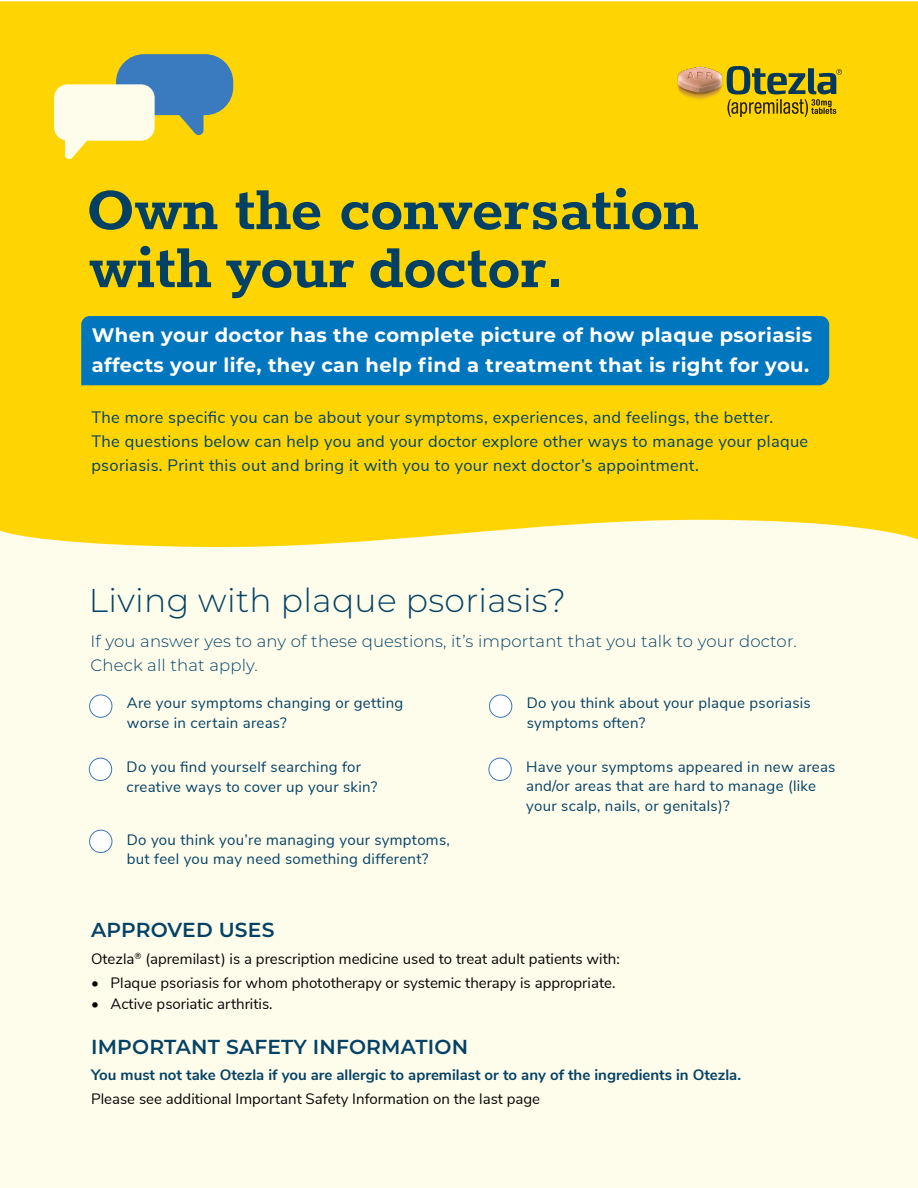
<style>
.page{position:relative;width:918px;height:1188px;background:#fff}
.page>*{position:absolute;margin:0;border:0;box-sizing:border-box;transform-origin:0 0}
.t1{font:700 66.75px/58.1px "Rokkitt";color:#034164}
.t2{font:300 33px "Montserrat";letter-spacing:.01em;color:#044265}
.t3{font:600 20.25px "Montserrat";letter-spacing:.01em;color:#044265}
.t4{font:700 19.5px/30px "Montserrat";letter-spacing:.02em;color:#fff}
.t5{font:16.5px/24px "Nunito Sans";letter-spacing:.02em;color:#034264}
.t6{font:300 16.5px/24px "Montserrat";letter-spacing:.01em;color:#044265}
.t7{font:15px/19.5px "Nunito Sans";letter-spacing:.02em;color:#044265}
.t8{font:15px "Nunito Sans";color:#050504}
.t9{font:700 15px "Nunito Sans";color:#044265}
</style>
<div class="page">
<div style="left:0;top:7px;width:918px;height:1181px;background:#fefceb"></div>
<div style="left:0;top:1px;width:918px;height:547px;background:#fed503"></div>
<svg style="left:54px;top:54px;width:179px;height:105px"></svg>
<div style="left:90px;top:695px;width:22px;height:22px;background:#fff;border-radius:50%"></div>
<div style="left:89px;top:695px;width:23px;height:23px;border:1px solid #3a7abe;border-radius:50%"></div>
<div style="left:90px;top:830px;width:22px;height:23px;background:#fff;border-radius:50%"></div>
<div style="left:89px;top:830px;width:23px;height:23px;border:1px solid #3a7abe;border-radius:50%"></div>
<div style="left:489px;top:695px;width:23px;height:22px;background:#fff;border-radius:50%"></div>
<div style="left:489px;top:695px;width:23px;height:23px;border:1px solid #3a7abe;border-radius:50%"></div>
<div style="left:89px;top:758px;width:23px;height:23px;background:#fff;border-radius:50%"></div>
<div style="left:89px;top:758px;width:23px;height:23px;border:1px solid #3a7abe;border-radius:50%"></div>
<div style="left:489px;top:758px;width:22px;height:23px;background:#fff;border-radius:50%"></div>
<div style="left:489px;top:758px;width:23px;height:23px;border:1px solid #3a7abe;border-radius:50%"></div>
<div style="left:81px;top:316px;width:748px;height:69px;background:#0076be"></div>
<img style="left:675px;top:67px;width:166px;height:49px">
<h1 class="t1" style="left:87px;top:175px;width:613px">Own the conversation with your doctor.</h1>
<h3 class="t4" style="left:92px;top:319px;width:722px">When your doctor has the complete picture of how plaque psoriasis affects your life, they can help find a treatment that is right for you.</h3>
<p class="t5" style="left:91px;top:405px;width:718px">The more specific you can be about your symptoms, experiences, and feelings, the better.<br>The questions below can help you and your doctor explore other ways to manage your plaque psoriasis. Print this out and bring it with you to your next doctor’s appointment.</p>
<h2 class="t2" style="left:89px;top:578px;width:479px">Living with plaque psoriasis?</h2>
<p class="t6" style="left:91px;top:628px;width:708px">If you answer yes to any of these questions, it’s important that you talk to your doctor.<br>Check all that apply.</p>
<p class="t7" style="left:127px;top:693px;width:278px">Are your symptoms changing or getting worse in certain areas?</p>
<p class="t7" style="left:127px;top:756px;width:252px">Do you find yourself searching for creative ways to cover up your skin?</p>
<p class="t7" style="left:526px;top:756px;width:311px">Have your symptoms appeared in new areas and/or areas that are hard to manage (like your scalp, nails, or genitals)?</p>
<p class="t7" style="left:527px;top:693px;width:286px">Do you think about your plaque psoriasis symptoms often?</p>
<p class="t7" style="left:127px;top:829px;width:325px">Do you think you’re managing your symptoms, but feel you may need something different?</p>
<h3 class="t3" style="left:91px;top:915px;width:185px">APPROVED USES</h3>
<p class="t8" style="left:91px;top:948px;width:530px">Otezla<sup>®</sup> (apremilast) is a prescription medicine used to treat adult patients with:</p>
<p class="t8" style="left:91px;top:972px;width:526px">• Plaque psoriasis for whom phototherapy or systemic therapy is appropriate.</p>
<p class="t8" style="left:91px;top:993px;width:183px">• Active psoriatic arthritis.</p>
<h3 class="t3" style="left:91px;top:1033px;width:379px">IMPORTANT SAFETY INFORMATION</h3>
<p class="t9" style="left:91px;top:1064px;width:651px">You must not take Otezla if you are allergic to apremilast or to any of the ingredients in Otezla.</p>
<p class="t8" style="left:91px;top:1088px;width:451px">Please see additional Important Safety Information on the last page</p>
</div>
